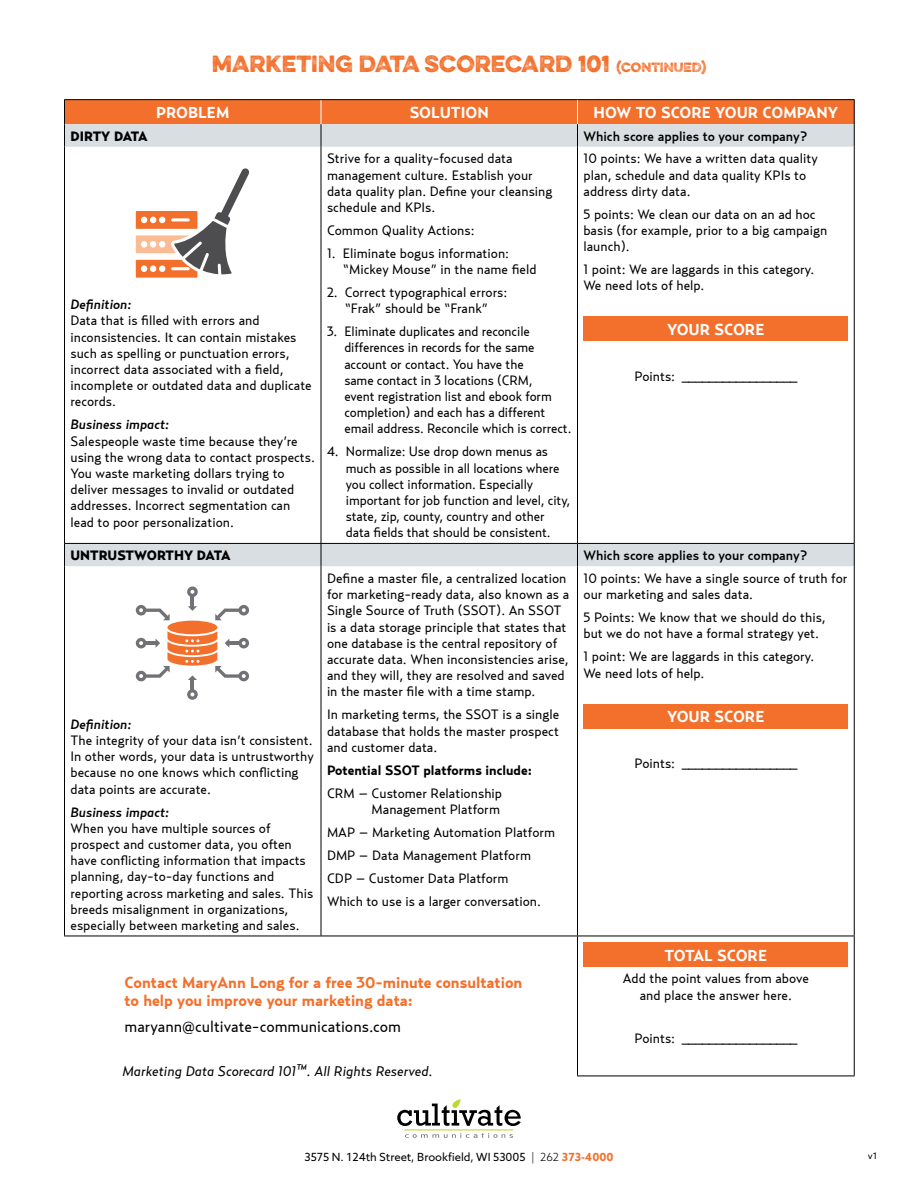
<style>
.page{position:relative;width:918px;height:1188px;background:#fff}
.page>*{position:absolute;margin:0;border:0;box-sizing:border-box;transform-origin:0 0}
.t1{font:21px "Eveleth";color:#f3702c}
.t2{font:700 15.75px/18.9px "Relay";color:#f3702c}
.t3{font:700 15.75px "Relay";color:#fff}
.t4{font:15.75px "Relay";color:#000}
.t5{font:italic 13.95px "Relay";color:#000}
.t6{font:13.5px/16.2px "Relay";color:#000}
.t7{font:500 13.5px "Relay";color:#000}
.t8{font:italic 500 13.5px "Relay";color:#000}
.t9{font:700 13.5px "Relay";color:#000}
.t10{font:900 13.5px "Relay";letter-spacing:-.005em;color:#000}
.t11{font:900 13.5px "Relay";letter-spacing:-.03em;color:#000}
.t12{font:11.25px "Azo Sans";color:#000}
.t13{font:9px "Azo Sans";color:#000}
.s1{font-weight:300;font-size:12px}
.s2{font-weight:300}
.s3{font-weight:700;color:#f3702c}
</style>
<div class="page">
<div style="left:167px;top:621px;width:50px;height:13px;background:#f3702c;border-radius:50%"></div>
<svg style="left:187px;top:586px;width:11px;height:25px"></svg>
<svg style="left:136px;top:605px;width:34px;height:15px"></svg>
<svg style="left:136px;top:631px;width:113px;height:69px"></svg>
<svg style="left:215px;top:605px;width:34px;height:15px"></svg>
<svg style="left:405px;top:1133px;width:108px;height:5px"></svg>
<hr style="left:405px;top:1129px;width:108px;height:1px;background:#c1d72f">
<svg style="left:397px;top:1099px;width:124px;height:27px"></svg>
<svg style="left:65px;top:147px;width:789px;height:419px"></svg>
<hr style="left:64px;top:147px;width:1px;height:396px;background:#000">
<hr style="left:321px;top:147px;width:1px;height:396px;background:#000">
<hr style="left:577px;top:147px;width:1px;height:396px;background:#000">
<hr style="left:854px;top:147px;width:1px;height:396px;background:#000">
<hr style="left:64px;top:543px;width:257px;height:1px;background:#000">
<svg style="left:64px;top:544px;width:1px;height:22px"></svg>
<hr style="left:321px;top:543px;width:257px;height:1px;background:#000">
<svg style="left:321px;top:544px;width:1px;height:22px"></svg>
<hr style="left:578px;top:543px;width:277px;height:1px;background:#000">
<svg style="left:577px;top:544px;width:1px;height:22px"></svg>
<svg style="left:854px;top:544px;width:1px;height:22px"></svg>
<hr style="left:64px;top:566px;width:1px;height:370px;background:#000">
<hr style="left:321px;top:566px;width:1px;height:370px;background:#000">
<hr style="left:577px;top:566px;width:1px;height:370px;background:#000">
<hr style="left:854px;top:566px;width:1px;height:370px;background:#000">
<hr style="left:64px;top:936px;width:257px;height:1px;background:#000">
<hr style="left:321px;top:936px;width:257px;height:1px;background:#000">
<hr style="left:578px;top:936px;width:277px;height:1px;background:#000">
<hr style="left:577px;top:936px;width:1px;height:140px;background:#000">
<hr style="left:854px;top:936px;width:1px;height:140px;background:#000">
<hr style="left:577px;top:1076px;width:278px;height:1px;background:#000">
<hr style="left:64px;top:99px;width:257px;height:1px;background:#000">
<hr style="left:321px;top:99px;width:257px;height:1px;background:#000">
<hr style="left:578px;top:99px;width:277px;height:1px;background:#000">
<svg style="left:64px;top:100px;width:791px;height:47px;background:#e5a584"></svg>
<div style="left:584px;top:317px;width:264px;height:24px;background:#f3702c"></div>
<div style="left:584px;top:704px;width:264px;height:24px;background:#f3702c"></div>
<div style="left:584px;top:942px;width:264px;height:25px;background:#f3702c"></div>
<h1 class="t1" style="left:212px;top:48px;width:496px">MARKETING DATA SCORECARD 101 <span class="s1">(CONTINUED)</span></h1>
<p class="t3" style="left:156px;top:103px;width:75px">PROBLEM</p>
<p class="t3" style="left:410px;top:103px;width:81px">SOLUTION</p>
<p class="t3" style="left:594px;top:103px;width:246px">HOW TO SCORE YOUR COMPANY</p>
<p class="t11" style="left:70px;top:128px;width:79px">DIRTY DATA</p>
<p class="t7" style="left:584px;top:128px;width:226px">Which score applies to your company?</p>
<p class="t8" style="left:70px;top:297px;width:63px">Definition:</p>
<p class="t6" style="left:70px;top:312px;width:243px">Data that is filled with errors and inconsistencies. It can contain mistakes such as spelling or punctuation errors, incorrect data associated with a field, incomplete or outdated data and duplicate records.</p>
<p class="t8" style="left:70px;top:417px;width:100px">Business impact:</p>
<p class="t6" style="left:70px;top:433px;width:246px">Salespeople waste time because they’re using the wrong data to contact prospects.<br>You waste marketing dollars trying to deliver messages to invalid or outdated addresses. Incorrect segmentation can lead to poor personalization.</p>
<p class="t6" style="left:327px;top:150px;width:227px">Strive for a quality-focused data management culture. Establish your data quality plan. Define your cleansing schedule and KPIs.</p>
<p class="t6" style="left:327px;top:222px;width:149px">Common Quality Actions:</p>
<p class="t6" style="left:343px;top:245px;width:195px;text-indent:-16px">1. Eliminate bogus information: “Mickey Mouse” in the name field</p>
<p class="t6" style="left:327px;top:284px;width:182px;text-align:center">2. Correct typographical errors: “Frak” should be “Frank”</p>
<p class="t6" style="left:344px;top:323px;width:229px;text-indent:-17px">3. Eliminate duplicates and reconcile differences in records for the same account or contact. You have the<br>same contact in 3 locations (CRM,<br>event registration list and ebook form completion) and each has a different email address. Reconcile which is correct.</p>
<p class="t6" style="left:346px;top:443px;width:226px;text-indent:-19px">4. Normalize: Use drop down menus as much as possible in all locations where you collect information. Especially important for job function and level, city, state, zip, county, country and other data fields that should be consistent.</p>
<p class="t6" style="left:584px;top:150px;width:236px">10 points: We have a written data quality plan, schedule and data quality KPIs to address dirty data.</p>
<p class="t6" style="left:584px;top:206px;width:245px">5 points: We clean our data on an ad hoc basis (for example, prior to a big campaign launch).</p>
<p class="t6" style="left:584px;top:261px;width:232px">1 point: We are laggards in this category.<br>We need lots of help.</p>
<p class="t3" style="left:667px;top:320px;width:99px">YOUR SCORE</p>
<p class="t6" style="left:635px;top:368px;width:164px">Points: _________________</p>
<p class="t10" style="left:71px;top:548px;width:162px">UNTRUSTWORTHY DATA</p>
<p class="t7" style="left:584px;top:548px;width:226px">Which score applies to your company?</p>
<p class="t8" style="left:71px;top:716px;width:63px">Definition:</p>
<p class="t6" style="left:71px;top:732px;width:245px">The integrity of your data isn’t consistent.<br>In other words, your data is untrustworthy because no one knows which conflicting data points are accurate.</p>
<p class="t8" style="left:71px;top:804px;width:100px">Business impact:</p>
<p class="t6" style="left:71px;top:820px;width:244px">When you have multiple sources of prospect and customer data, you often have conflicting information that impacts planning, day-to-day functions and reporting across marketing and sales. This breeds misalignment in organizations, especially between marketing and sales.</p>
<p class="t6" style="left:327px;top:570px;width:244px">Define a master file, a centralized location for marketing-ready data, also known as a Single Source of Truth (SSOT). An SSOT is a data storage principle that states that one database is the central repository of accurate data. When inconsistencies arise, and they will, they are resolved and saved in the master file with a time stamp.</p>
<p class="t6" style="left:327px;top:706px;width:234px;text-align:justify">In marketing terms, the SSOT is a single database that holds the master prospect and customer data.</p>
<p class="t9" style="left:327px;top:762px;width:207px">Potential SSOT platforms include:</p>
<p class="t6" style="left:327px;top:785px;width:177px;text-align:right">CRM – Customer Relationship<br>Management Platform</p>
<p class="t6" style="left:327px;top:820px;width:230px;line-height:23px">MAP – Marketing Automation Platform DMP – Data Management Platform CDP – Customer Data Platform<br>Which to use is a larger conversation.</p>
<p class="t2" style="left:124px;top:972px;width:399px">Contact MaryAnn Long for a free 30-minute consultation to help you improve your marketing data:</p>
<p class="t4" style="left:124px;top:1017px;width:278px">maryann@cultivate-communications.com</p>
<p class="t5" style="left:122px;top:1063px;width:312px">Marketing Data Scorecard 101<sup>™</sup>. All Rights Reserved.</p>
<p class="t6" style="left:584px;top:570px;width:266px">10 points: We have a single source of truth for our marketing and sales data.</p>
<p class="t6" style="left:584px;top:609px;width:244px">5 Points: We know that we should do this, but we do not have a formal strategy yet.</p>
<p class="t6" style="left:584px;top:648px;width:232px">1 point: We are laggards in this category.<br>We need lots of help.</p>
<p class="t3" style="left:667px;top:708px;width:99px">YOUR SCORE</p>
<p class="t6" style="left:635px;top:755px;width:164px">Points: _________________</p>
<p class="t3" style="left:665px;top:946px;width:104px">TOTAL SCORE</p>
<p class="t6" style="left:623px;top:970px;width:188px;text-align:center">Add the point values from above and place the answer here.</p>
<p class="t6" style="left:635px;top:1030px;width:164px">Points: _________________</p>
<p class="t12" style="left:304px;top:1150px;width:311px">3575 N. 124th Street, Brookfield, WI 53005 <span class="s2">| 262</span> <span class="s3">373-4000</span></p>
<p class="t13" style="left:868px;top:1150px;width:11px">v1</p>
</div>
